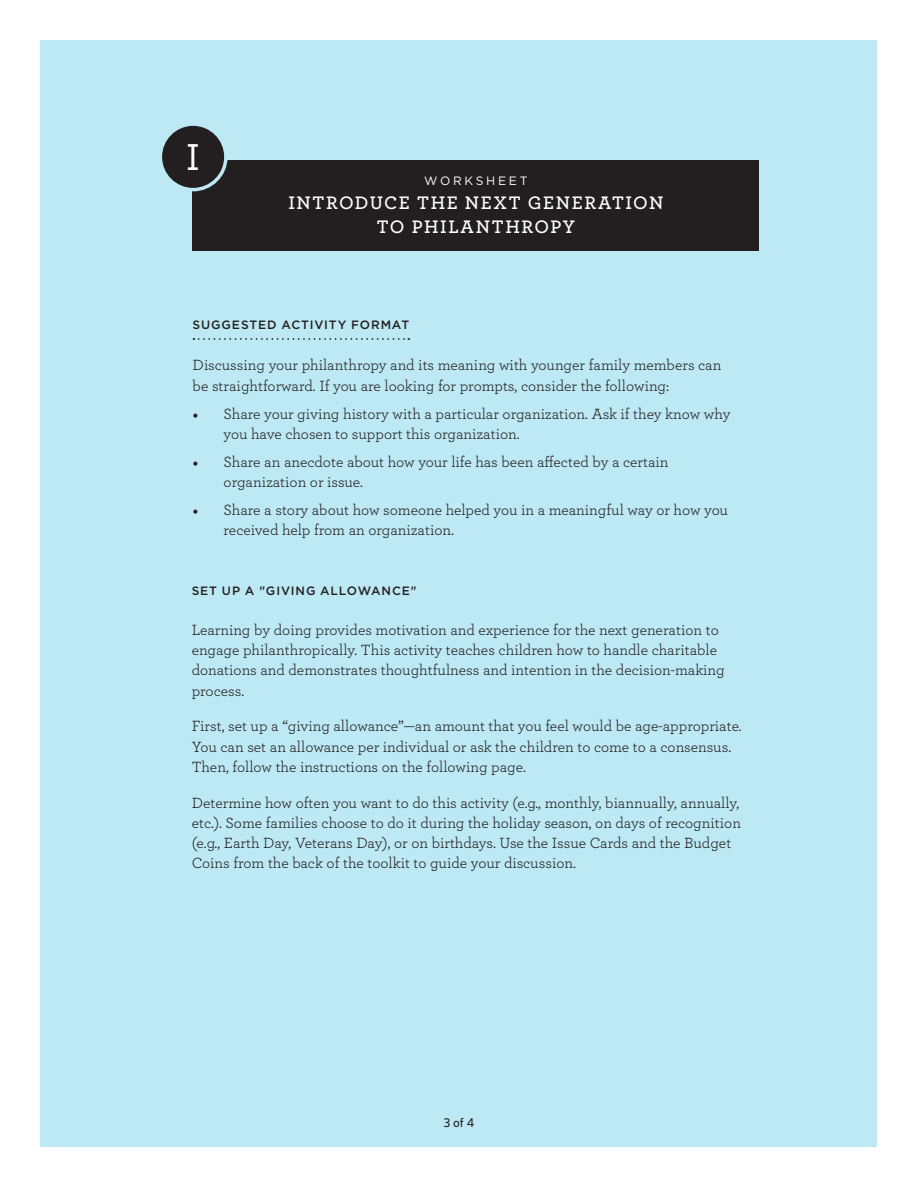
<style>
.page{position:relative;width:918px;height:1188px;background:#fff}
.page>*{position:absolute;margin:0;border:0;box-sizing:border-box;transform-origin:0 0}
.t1{font:500 39.3px "Archer";color:#fff}
.t2{font:600 18.9px/24.2px "Archer";letter-spacing:.085em;color:#fff;text-align:center}
.t3{font:15.6px/20.2px "Archer";color:#231f20}
.t4{font:500 12.75px "Whitney";color:#231f20}
.t5{font:500 12.15px "Gotham";letter-spacing:.07em;color:#231f20}
.t6{font:12.15px "Gotham";letter-spacing:.225em;color:#fff}
.s1{font-family:"Minion Pro"}
</style>
<div class="page">
<div style="left:40px;top:40px;width:838px;height:1108px;background:#bde9f5"></div>
<svg style="left:193px;top:338px;width:216px;height:2px"></svg>
<div style="left:193px;top:161px;width:566px;height:90px;background:#231f20"></div>
<div style="left:160px;top:124px;width:66px;height:66px;background:#231f20;border-radius:50%"></div>
<div style="left:159px;top:122px;width:69px;height:69px;border:3px solid #bde9f5;border-radius:50%"></div>
<p class="t1" style="left:186px;top:129px;width:15px">I</p>
<p class="t6" style="left:424px;top:172px;width:105px">WORKSHEET</p>
<p class="t2" style="left:288px;top:189px;width:377px">INTRODUCE THE NEXT GENERATION<br>TO PHILANTHROPY</p>
<p class="t5" style="left:193px;top:316px;width:218px">SUGGESTED ACTIVITY FORMAT</p>
<p class="t3" style="left:193px;top:354px;width:530px">Discussing your philanthropy and its meaning with younger family members can be straightforward. If you are looking for prompts, consider the following:</p>
<p class="t3" style="left:224px;top:403px;width:508px;text-indent:-31px"><span class="s1">•</span> Share your giving history with a particular organization. Ask if they know why you have chosen to support this organization.</p>
<p class="t3" style="left:224px;top:451px;width:447px;text-indent:-31px"><span class="s1">•</span> Share an anecdote about how your life has been affected by a certain organization or issue.</p>
<p class="t3" style="left:224px;top:499px;width:506px;text-indent:-31px"><span class="s1">•</span> Share a story about how someone helped you in a meaningful way or how you received help from an organization.</p>
<p class="t5" style="left:192px;top:582px;width:227px">SET UP A "GIVING ALLOWANCE"</p>
<p class="t3" style="left:192px;top:619px;width:535px">Learning by doing provides motivation and experience for the next generation to engage philanthropically. This activity teaches children how to handle charitable donations and demonstrates thoughtfulness and intention in the decision-making process.</p>
<p class="t3" style="left:192px;top:715px;width:552px">First, set up a “giving allowance”—an amount that you feel would be age-appropriate.<br>You can set an allowance per individual or ask the children to come to a consensus.<br>Then, follow the instructions on the following page.</p>
<p class="t3" style="left:192px;top:792px;width:551px">Determine how often you want to do this activity (e.g., monthly, biannually, annually, etc.). Some families choose to do it during the holiday season, on days of recognition (e.g., Earth Day, Veterans Day), or on birthdays. Use the Issue Cards and the Budget Coins from the back of the toolkit to guide your discussion.</p>
<p class="t4" style="left:444px;top:1114px;width:32px">3 of 4</p>
</div>
